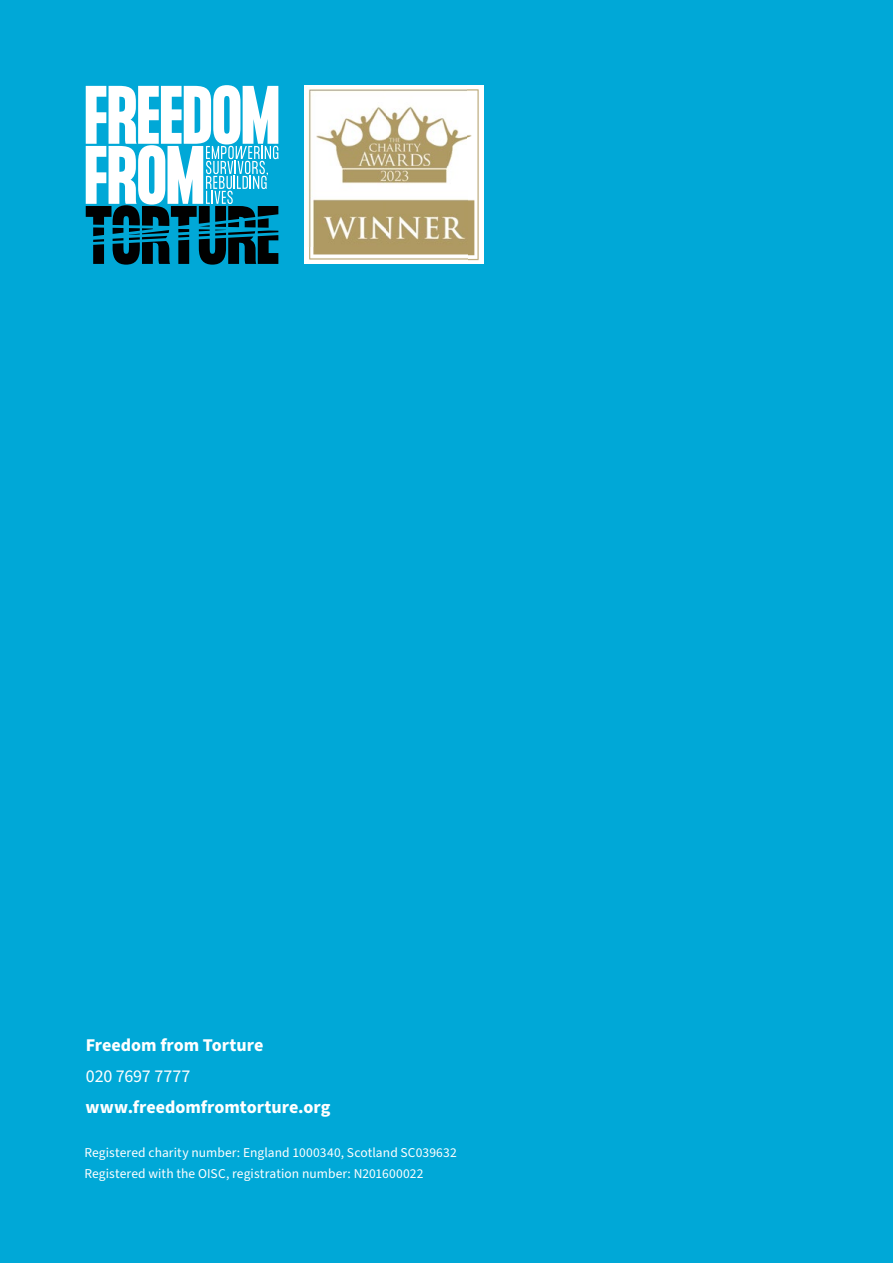
<style>
.page{position:relative;width:893px;height:1263px;background:#00a8d7}
.page>*{position:absolute;margin:0;border:0;box-sizing:border-box;transform-origin:0 0}
.t1{font:700 18px "Source Sans Pro";color:#fff}
.t2{font:18px "Source Sans Pro";letter-spacing:-.005em;color:#fff}
.t3{font:13.5px/21.3px "Source Sans Pro";letter-spacing:.01em;color:#fff}
</style>
<div class="page">
<img style="left:305px;top:85px;width:179px;height:179px">
<svg style="left:86px;top:85px;width:192px;height:180px"></svg>
<h1 class="t1" style="left:86px;top:1033px;width:179px">Freedom from Torture</h1>
<h1 class="t2" style="left:86px;top:1064px;width:106px">020 7697 7777</h1>
<h1 class="t1" style="left:86px;top:1095px;width:246px">www.freedomfromtorture.org</h1>
<p class="t3" style="left:84px;top:1142px;width:374px">Registered charity number: England 1000340, Scotland SC039632<br>Registered with the OISC, registration number: N201600022</p>
</div>
